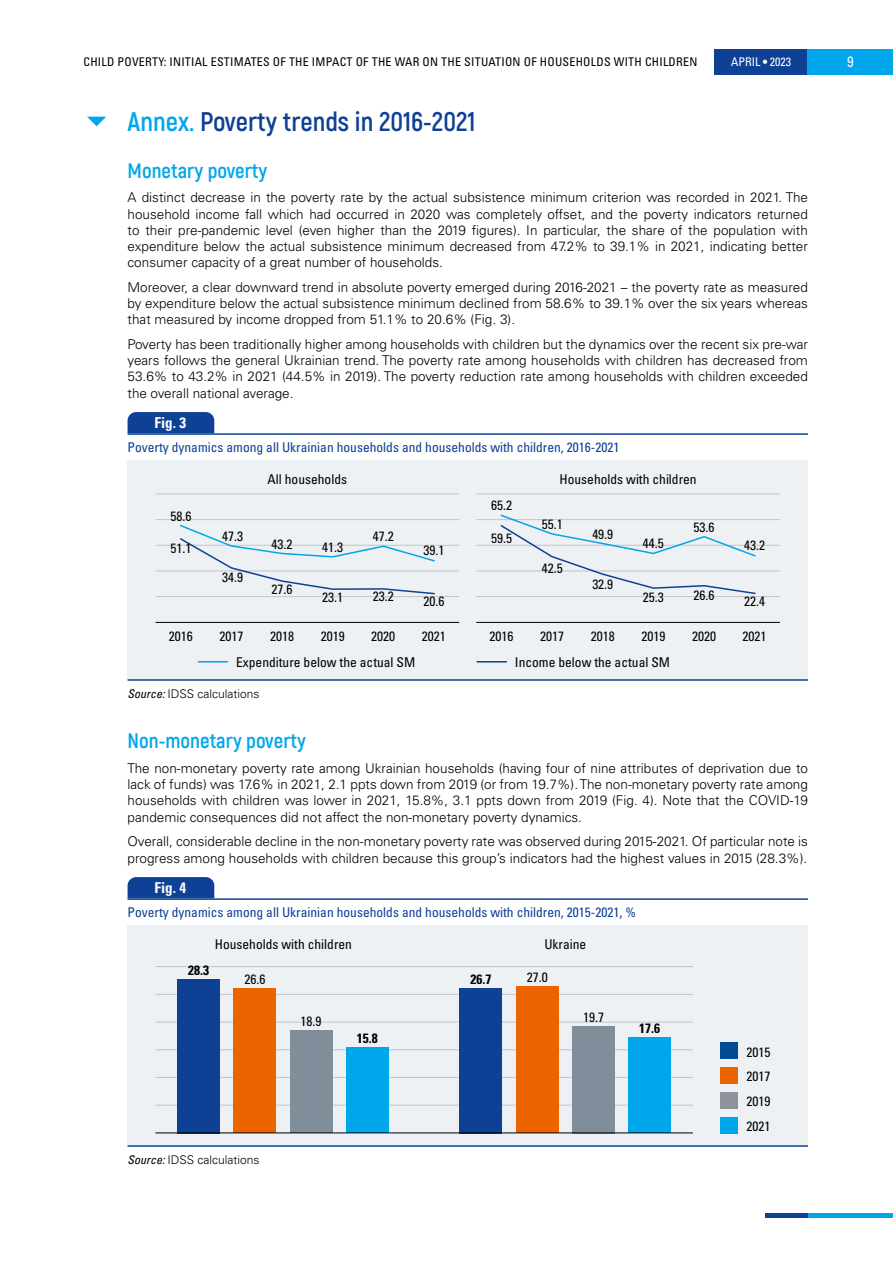
<style>
.page{position:relative;width:893px;height:1263px;background:#fff}
.page>*{position:absolute;margin:0;border:0;box-sizing:border-box;transform-origin:0 0}
.t1{font:700 27px "Akrobat";color:#0e4096}
.Title-3{font:700 21px "Akrobat";color:#00a6eb}
.t2{font:15px "Univers LTCYR 67 Bold Cond";color:#fff}
.t3{font:condensed 15px "Univers LTCYR 57";color:#fff}
.Main-0{font:300 13.5px/16.2px "Univers LTCYR 45";color:#000;text-align:justify}
.Figure{font:condensed 13.5px "Univers LTCYR 57";color:#000}
.Figure-2{font:condensed 13.5px "Univers LTCYR 57";color:#0e4096}
.t4{font:13.5px "Univers LTCYR 67 Bold Cond";color:#000}
.t5{font:condensed 12px "Univers LTCYR 57";letter-spacing:.02em;color:#000}
.Source{font:300 12px "Univers LTCYR 45";color:#000}
.t6{font:condensed 12px "Univers LTCYR 57";color:#fff}
.s1{font-family:"PF Din Display Pro";font-weight:100;color:#00a6eb}
.s2{color:#00a6eb}
.s3{font-family:"Univers LTCYR 57 Condensed Obl";font-weight:400}
</style>
<div class="page">
<div style="left:128px;top:461px;width:680px;height:219px;background:#edf1f3"></div>
<hr style="left:128px;top:679px;width:680px;height:2px;background:#0e4096">
<hr style="left:128px;top:433px;width:680px;height:2px;background:#0e4096">
<div style="left:128px;top:412px;width:86px;height:21px;background:#0e4096"></div>
<hr style="left:156px;top:596px;width:303px;height:1px;background:#c3c5c8">
<hr style="left:156px;top:571px;width:303px;height:1px;background:#c3c5c8">
<hr style="left:156px;top:519px;width:303px;height:1px;background:#c3c5c8">
<hr style="left:156px;top:545px;width:303px;height:1px;background:#c3c5c8">
<hr style="left:156px;top:494px;width:303px;height:1px;background:#c3c5c8">
<svg style="left:179px;top:524px;width:257px;height:71px"></svg>
<hr style="left:476px;top:596px;width:304px;height:1px;background:#c3c5c8">
<hr style="left:476px;top:571px;width:304px;height:1px;background:#c3c5c8">
<hr style="left:476px;top:519px;width:304px;height:1px;background:#c3c5c8">
<hr style="left:476px;top:545px;width:304px;height:1px;background:#c3c5c8">
<hr style="left:476px;top:494px;width:304px;height:1px;background:#c3c5c8">
<hr style="left:156px;top:622px;width:303px;height:1px;background:#000">
<hr style="left:476px;top:622px;width:304px;height:1px;background:#000">
<svg style="left:499px;top:514px;width:258px;height:81px"></svg>
<hr style="left:198px;top:661px;width:30px;height:1px;background:#00a6eb">
<svg style="left:477px;top:661px;width:29px;height:1px"></svg>
<div style="left:128px;top:926px;width:680px;height:220px;background:#edf1f3"></div>
<hr style="left:128px;top:1145px;width:680px;height:2px;background:#0e4096">
<hr style="left:128px;top:898px;width:680px;height:2px;background:#0e4096">
<div style="left:128px;top:877px;width:86px;height:21px;background:#0e4096"></div>
<hr style="left:155px;top:1105px;width:538px;height:1px;background:#c3c5c8">
<hr style="left:155px;top:1077px;width:538px;height:1px;background:#c3c5c8">
<hr style="left:155px;top:1022px;width:538px;height:1px;background:#c3c5c8">
<hr style="left:155px;top:1049px;width:538px;height:1px;background:#c3c5c8">
<hr style="left:155px;top:994px;width:538px;height:1px;background:#c3c5c8">
<hr style="left:155px;top:966px;width:538px;height:1px;background:#c3c5c8">
<div style="left:460px;top:988px;width:42px;height:145px;background:#0e4096"></div>
<div style="left:177px;top:979px;width:43px;height:154px;background:#0e4096"></div>
<div style="left:516px;top:986px;width:42px;height:147px;background:#ec6400"></div>
<div style="left:234px;top:988px;width:42px;height:145px;background:#ec6400"></div>
<div style="left:572px;top:1026px;width:43px;height:107px;background:#7f8e9a"></div>
<div style="left:290px;top:1030px;width:42px;height:103px;background:#7f8e9a"></div>
<div style="left:628px;top:1037px;width:43px;height:96px;background:#00a6eb"></div>
<div style="left:346px;top:1047px;width:43px;height:86px;background:#00a6eb"></div>
<div style="left:721px;top:1043px;width:17px;height:16px;background:#004c92"></div>
<div style="left:721px;top:1092px;width:17px;height:16px;background:#8d939b"></div>
<div style="left:721px;top:1117px;width:17px;height:16px;background:#00a6eb"></div>
<div style="left:721px;top:1067px;width:17px;height:17px;background:#ec6400"></div>
<hr style="left:155px;top:1132px;width:538px;height:1px;background:#000">
<hr style="left:808px;top:1213px;width:85px;height:4px;background:#00a6eb">
<div style="left:714px;top:49px;width:94px;height:26px;background:#0e4096"></div>
<hr style="left:765px;top:1213px;width:43px;height:4px;background:#0e4096">
<div style="left:808px;top:49px;width:85px;height:26px;background:#00a6eb"></div>
<p class="t5" style="left:83px;top:54px;width:615px">CHILD POVERTY: INITIAL ESTIMATES OF THE IMPACT OF THE WAR ON THE SITUATION OF HOUSEHOLDS WITH CHILDREN</p>
<p class="t6" style="left:731px;top:54px;width:61px">APRIL • 2023</p>
<p class="t3" style="left:847px;top:53px;width:8px">9</p>
<p class="t1" style="left:85px;top:105px;width:392px"><span class="s1">▼</span> <span class="s2">Annex.</span> Poverty trends in 2016-2021</p>
<p class="Title-3" style="left:128px;top:157px;width:141px">Monetary poverty</p>
<p class="Main-0" style="left:128px;top:189px;width:682px">A distinct decrease in the poverty rate by the actual subsistence minimum criterion was recorded in 2021. The household income fall which had occurred in 2020 was completely offset, and the poverty indicators returned to their pre-pandemic level (even higher than the 2019 figures). In particular, the share of the population with expenditure below the actual subsistence minimum decreased from 47.2% to 39.1% in 2021, indicating better consumer capacity of a great number of households.</p>
<p class="Main-0" style="left:128px;top:279px;width:682px">Moreover, a clear downward trend in absolute poverty emerged during 2016-2021 – the poverty rate as measured by expenditure below the actual subsistence minimum declined from 58.6% to 39.1% over the six years whereas that measured by income dropped from 51.1% to 20.6% (Fig. 3).</p>
<p class="Main-0" style="left:128px;top:336px;width:682px">Poverty has been traditionally higher among households with children but the dynamics over the recent six pre-war years follows the general Ukrainian trend. The poverty rate among households with children has decreased from 53.6% to 43.2% in 2021 (44.5% in 2019). The poverty reduction rate among households with children exceeded the overall national average.</p>
<p class="t2" style="left:154px;top:414px;width:33px">Fig. 3</p>
<p class="Figure-2" style="left:128px;top:439px;width:493px">Poverty dynamics among all Ukrainian households and households with children, 2016-2021</p>
<p class="Figure" style="left:268px;top:471px;width:81px">All households</p>
<p class="Figure" style="left:559px;top:471px;width:139px">Households with children</p>
<p class="Figure" style="left:170px;top:507px;width:22px">58.6</p>
<p class="Figure" style="left:222px;top:528px;width:22px">47.3</p>
<p class="Figure" style="left:373px;top:528px;width:22px">47.2</p>
<p class="Figure" style="left:272px;top:536px;width:22px">43.2</p>
<p class="Figure" style="left:322px;top:539px;width:22px">41.3</p>
<p class="Figure" style="left:170px;top:540px;width:22px">51.1</p>
<p class="Figure" style="left:423px;top:542px;width:22px">39.1</p>
<p class="Figure" style="left:222px;top:569px;width:22px">34.9</p>
<p class="Figure" style="left:272px;top:581px;width:22px">27.6</p>
<p class="Figure" style="left:322px;top:589px;width:22px">23.1</p>
<p class="Figure" style="left:373px;top:588px;width:22px">23.2</p>
<p class="Figure" style="left:423px;top:593px;width:22px">20.6</p>
<p class="Figure" style="left:491px;top:497px;width:22px">65.2</p>
<p class="Figure" style="left:491px;top:530px;width:22px">59.5</p>
<p class="Figure" style="left:542px;top:515px;width:22px">55.1</p>
<p class="Figure" style="left:542px;top:559px;width:22px">42.5</p>
<p class="Figure" style="left:592px;top:526px;width:22px">49.9</p>
<p class="Figure" style="left:592px;top:575px;width:22px">32.9</p>
<p class="Figure" style="left:643px;top:535px;width:22px">44.5</p>
<p class="Figure" style="left:693px;top:519px;width:22px">53.6</p>
<p class="Figure" style="left:643px;top:589px;width:22px">25.3</p>
<p class="Figure" style="left:693px;top:586px;width:22px">26.6</p>
<p class="Figure" style="left:744px;top:537px;width:22px">43.2</p>
<p class="Figure" style="left:744px;top:593px;width:22px">22.4</p>
<p class="Figure" style="left:169px;top:628px;width:25px">2016</p>
<p class="Figure" style="left:219px;top:628px;width:25px">2017</p>
<p class="Figure" style="left:270px;top:628px;width:25px">2018</p>
<p class="Figure" style="left:321px;top:628px;width:25px">2019</p>
<p class="Figure" style="left:371px;top:628px;width:25px">2020</p>
<p class="Figure" style="left:422px;top:628px;width:25px">2021</p>
<p class="Figure" style="left:490px;top:628px;width:25px">2016</p>
<p class="Figure" style="left:540px;top:628px;width:25px">2017</p>
<p class="Figure" style="left:591px;top:628px;width:25px">2018</p>
<p class="Figure" style="left:641px;top:628px;width:25px">2019</p>
<p class="Figure" style="left:692px;top:628px;width:25px">2020</p>
<p class="Figure" style="left:743px;top:628px;width:25px">2021</p>
<p class="Figure" style="left:236px;top:654px;width:181px">Expenditure below the actual SM</p>
<p class="Figure" style="left:515px;top:654px;width:157px">Income below the actual SM</p>
<p class="Source" style="left:128px;top:685px;width:134px"><span class="s3">Source:</span> IDSS calculations</p>
<p class="Title-3" style="left:128px;top:728px;width:180px">Non-monetary poverty</p>
<p class="Main-0" style="left:128px;top:760px;width:682px">The non-monetary poverty rate among Ukrainian households (having four of nine attributes of deprivation due to lack of funds) was 17.6% in 2021, 2.1 ppts down from 2019 (or from 19.7%). The non-monetary poverty rate among households with children was lower in 2021, 15.8%, 3.1 ppts down from 2019 (Fig. 4). Note that the COVID-19 pandemic consequences did not affect the non-monetary poverty dynamics.</p>
<p class="Main-0" style="left:128px;top:833px;width:682px">Overall, considerable decline in the non-monetary poverty rate was observed during 2015-2021. Of particular note is progress among households with children because this group’s indicators had the highest values in 2015 (28.3%).</p>
<p class="t2" style="left:154px;top:878px;width:33px">Fig. 4</p>
<p class="Figure-2" style="left:128px;top:904px;width:510px">Poverty dynamics among all Ukrainian households and households with children, 2015-2021, %</p>
<p class="Figure" style="left:215px;top:936px;width:139px">Households with children</p>
<p class="Figure" style="left:544px;top:936px;width:43px">Ukraine</p>
<p class="t4" style="left:188px;top:962px;width:22px">28.3</p>
<p class="Figure" style="left:244px;top:971px;width:22px">26.6</p>
<p class="Figure" style="left:301px;top:1013px;width:22px">18.9</p>
<p class="t4" style="left:357px;top:1030px;width:22px">15.8</p>
<p class="Source" style="left:128px;top:1151px;width:134px"><span class="s3">Source:</span> IDSS calculations</p>
<p class="t4" style="left:470px;top:971px;width:22px">26.7</p>
<p class="Figure" style="left:527px;top:969px;width:22px">27.0</p>
<p class="Figure" style="left:583px;top:1008px;width:22px">19.7</p>
<p class="t4" style="left:639px;top:1020px;width:22px">17.6</p>
<p class="Figure" style="left:746px;top:1043px;width:25px">2015</p>
<p class="Figure" style="left:746px;top:1068px;width:25px">2017</p>
<p class="Figure" style="left:746px;top:1093px;width:25px">2019</p>
<p class="Figure" style="left:746px;top:1117px;width:25px">2021</p>
</div>
